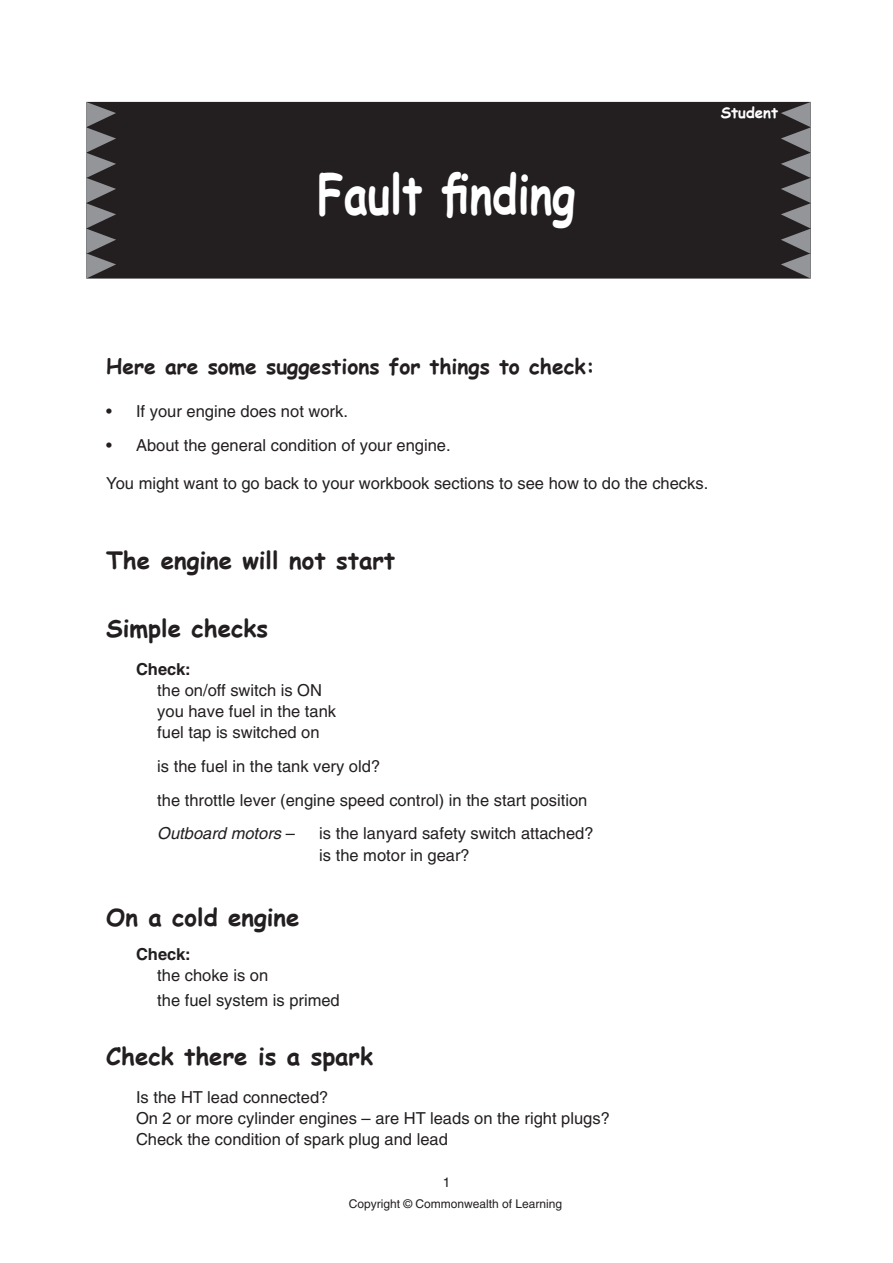
<style>
.page{position:relative;width:893px;height:1263px;background:#fff}
.page>*{position:absolute;margin:0;border:0;box-sizing:border-box;transform-origin:0 0}
.t1{font:700 54px "Comic Sans MS";color:#fff;scale:.8 1}
.t2{font:700 24px "Comic Sans MS";color:#231f20}
.t3{font:700 21px "Comic Sans MS";color:#231f20}
.t4{font:16.5px/21px "Helvetica";color:#231f20}
.t5{font:700 16.5px "Helvetica";color:#231f20}
.t6{font:700 15px "Comic Sans MS";color:#fff}
.t7{font:12px "Helvetica";color:#231f20}
.s1{font-style:italic}
</style>
<div class="page">
<div style="left:87px;top:203px;width:723px;height:75px;background:#231f20"></div>
<div style="left:86px;top:202px;width:725px;height:77px;border:2px solid #231f20"></div>
<div style="left:87px;top:103px;width:723px;height:74px;background:#231f20"></div>
<div style="left:86px;top:102px;width:725px;height:76px;border:2px solid #231f20"></div>
<div style="left:87px;top:179px;width:723px;height:74px;background:#231f20"></div>
<div style="left:86px;top:178px;width:725px;height:76px;border:2px solid #231f20"></div>
<svg style="left:86px;top:102px;width:30px;height:177px"></svg>
<svg style="left:781px;top:102px;width:30px;height:177px"></svg>
<h1 class="t1" style="left:318px;top:155px;width:324px">Fault finding</h1>
<p class="t6" style="left:721px;top:102px;width:59px">Student</p>
<p class="t3" style="left:106px;top:351px;width:490px">Here are some suggestions for things to check:</p>
<p class="t4" style="left:106px;top:401px;width:243px">• If your engine does not work.</p>
<p class="t4" style="left:106px;top:434px;width:346px">• About the general condition of your engine.</p>
<p class="t4" style="left:106px;top:473px;width:603px">You might want to go back to your workbook sections to see how to do the checks.</p>
<h2 class="t2" style="left:106px;top:543px;width:290px">The engine will not start</h2>
<h2 class="t2" style="left:106px;top:611px;width:163px">Simple checks</h2>
<p class="t5" style="left:136px;top:659px;width:56px">Check:</p>
<p class="t4" style="left:157px;top:680px;width:180px">the on/off switch is ON you have fuel in the tank fuel tap is switched on</p>
<p class="t4" style="left:157px;top:749px;width:432px;line-height:33.8px">is the fuel in the tank very old?<br>the throttle lever (engine speed control) in the start position<br><span class="s1">Outboard motors</span> –</p>
<p class="t4" style="left:319px;top:823px;width:276px;line-height:21.8px">is the lanyard safety switch attached? is the motor in gear?</p>
<h2 class="t2" style="left:106px;top:900px;width:195px">On a cold engine</h2>
<p class="t5" style="left:136px;top:944px;width:56px">Check:</p>
<p class="t4" style="left:157px;top:962px;width:184px;line-height:25.3px">the choke is on<br>the fuel system is primed</p>
<h2 class="t2" style="left:106px;top:1038px;width:268px">Check there is a spark</h2>
<p class="t4" style="left:136px;top:1086px;width:475px">Is the HT lead connected?<br>On 2 or more cylinder engines – are HT leads on the right plugs?<br>Check the condition of spark plug and lead</p>
<p class="t7" style="left:349px;top:1197px;width:215px">Copyright © Commonwealth of Learning</p>
</div>
